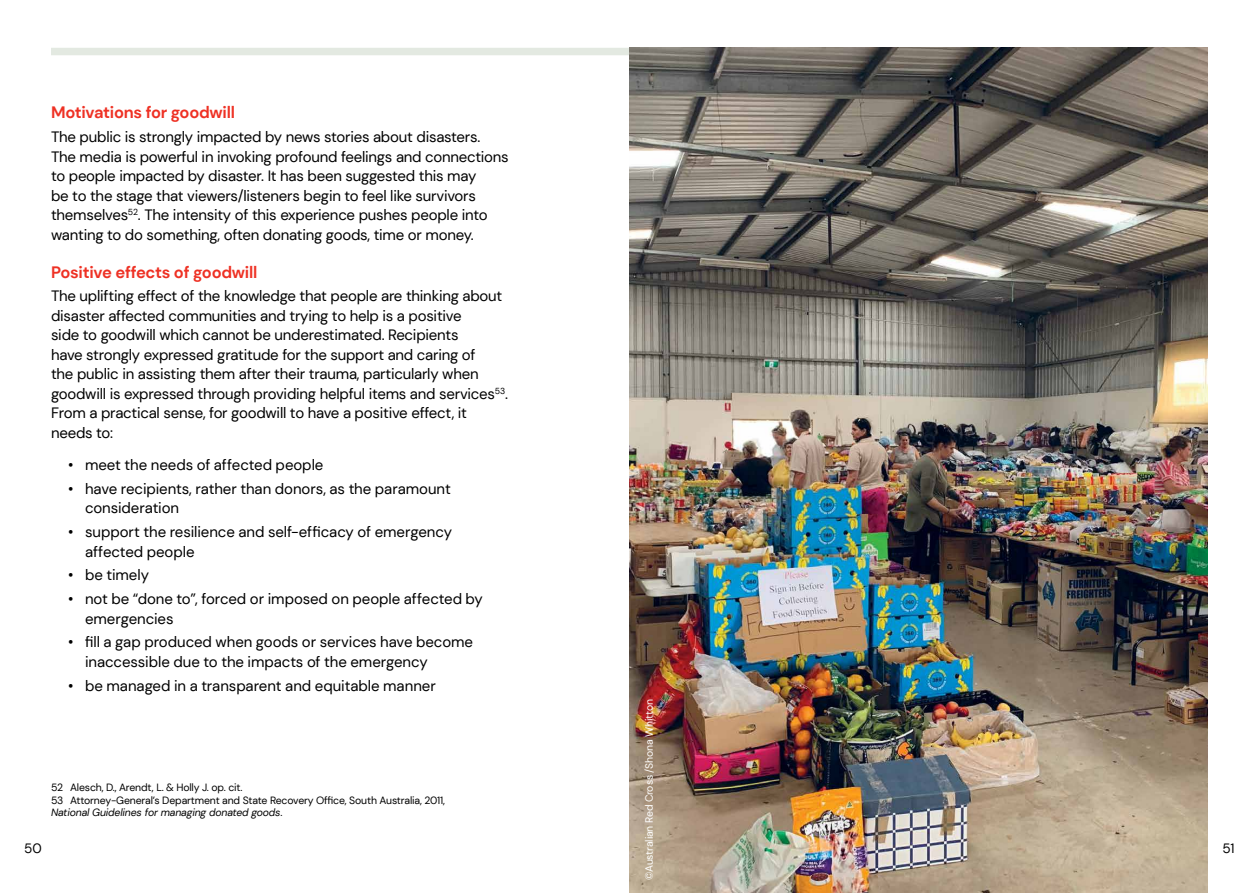
<style>
.page{position:relative;width:1259px;height:893px;background:#fff}
.page>*{position:absolute;margin:0;border:0;box-sizing:border-box;transform-origin:0 0}
.t1{font:700 16.5px "DM Sans";letter-spacing:-.015em;color:#ee3124}
.t2{font:15px/19.5px "DM Sans";letter-spacing:-.015em;color:#000}
.t3{font:13.5px "DM Sans";color:#000}
.t4{font:10.5px/12.6px "DM Sans";letter-spacing:-.015em;color:#000}
.t5{font:10.5px "DM Sans";letter-spacing:-.015em;color:#fff}
.s1{font-style:italic}
</style>
<div class="page">
<div style="left:51px;top:48px;width:578px;height:7px;background:#e3e9e1"></div>
<img style="left:629px;top:48px;width:579px;height:845px">
<p class="t1" style="left:51px;top:102px;width:185px">Motivations for goodwill</p>
<p class="t2" style="left:51px;top:127px;width:459px">The public is strongly impacted by news stories about disasters.<br>The media is powerful in invoking profound feelings and connections to people impacted by disaster. It has been suggested this may<br>be to the stage that viewers/listeners begin to feel like survivors themselves<sup>52</sup>. The intensity of this experience pushes people into wanting to do something, often donating goods, time or money.</p>
<p class="t1" style="left:51px;top:262px;width:208px">Positive effects of goodwill</p>
<p class="t2" style="left:51px;top:286px;width:458px">The uplifting effect of the knowledge that people are thinking about disaster affected communities and trying to help is a positive<br>side to goodwill which cannot be underestimated. Recipients<br>have strongly expressed gratitude for the support and caring of<br>the public in assisting them after their trauma, particularly when goodwill is expressed through providing helpful items and services<sup>53</sup>.<br>From a practical sense, for goodwill to have a positive effect, it needs to:</p>
<p class="t2" style="left:68px;top:455px;width:257px">• meet the needs of affected people</p>
<p class="t2" style="left:85px;top:479px;width:367px;text-indent:-17px">• have recipients, rather than donors, as the paramount consideration</p>
<p class="t2" style="left:85px;top:522px;width:368px;text-indent:-17px">• support the resilience and self-efficacy of emergency affected people</p>
<p class="t2" style="left:68px;top:565px;width:83px">• be timely</p>
<p class="t2" style="left:85px;top:589px;width:399px;text-indent:-17px">• not be “done to”, forced or imposed on people affected by emergencies</p>
<p class="t2" style="left:85px;top:632px;width:389px;text-indent:-17px">• fill a gap produced when goods or services have become inaccessible due to the impacts of the emergency</p>
<p class="t2" style="left:68px;top:676px;width:369px">• be managed in a transparent and equitable manner</p>
<p class="t5" style="left:642px;top:880px;width:183px;rotate:-90deg">©Australian Red Cross /Shona Whitton</p>
<p class="t4" style="left:51px;top:781px;width:396px">52 Alesch, D., Arendt, L. &amp; Holly J. op. cit.<br>53 Attorney-General’s Department and State Recovery Office, South Australia, 2011,<br><span class="s1">National Guidelines for managing donated goods</span>.</p>
<p class="t3" style="left:24px;top:840px;width:19px">50</p>
<p class="t3" style="left:1222px;top:840px;width:14px">51</p>
</div>
